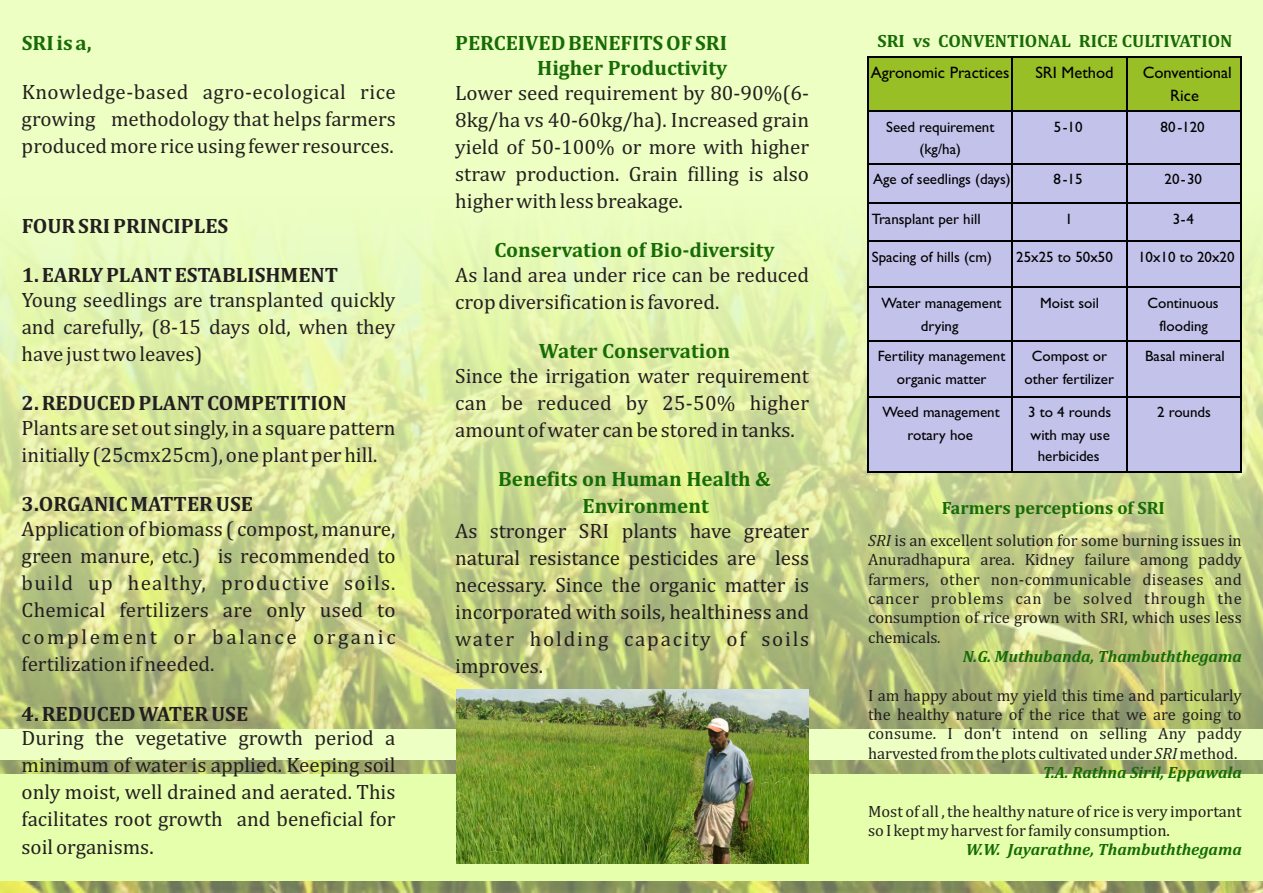
<style>
.page{position:relative;width:1263px;height:893px;background:#edffc2}
.page>*{position:absolute;margin:0;border:0;box-sizing:border-box;transform-origin:0 0}
.t1{font:21px/27.2px "Cambria";color:#231f20;text-align:justify}
.t2{font:700 21px/24.6px "Cambria";color:#176b05;text-align:right}
.t3{font:700 21px "Cambria";color:#231f20}
.t4{font:700 18px "Cambria";color:#176b05}
.t5{font:16.5px/19.4px "Cambria";color:#231f20;text-align:justify}
.t6{font:italic 700 16.5px "Cambria";color:#176b05}
.t7{font:16.5px/22.6px "Gill Sans";color:#000;text-align:center}
.t8{font:15px/22.6px "Gill Sans";color:#000;text-align:center}
.s1{font-style:italic}
</style>
<div class="page">
<img style="left:0;top:249px;width:1263px;height:644px">
<div style="left:0;top:774px;width:1263px;height:107px;background:#e6ffad"></div>
<div style="left:0;top:729px;width:1263px;height:31px;background:#edffc2"></div>
<div style="left:867px;top:56px;width:144px;height:54px;background:#99bf26"></div>
<div style="left:1011px;top:56px;width:115px;height:54px;background:#99bf26"></div>
<div style="left:1126px;top:56px;width:115px;height:54px;background:#99bf26"></div>
<div style="left:867px;top:110px;width:144px;height:54px;background:#c2c2eb"></div>
<div style="left:1011px;top:110px;width:115px;height:54px;background:#c2c2eb"></div>
<div style="left:1126px;top:110px;width:115px;height:54px;background:#c2c2eb"></div>
<div style="left:867px;top:164px;width:144px;height:38px;background:#c2c2eb"></div>
<div style="left:1011px;top:164px;width:115px;height:38px;background:#c2c2eb"></div>
<div style="left:1126px;top:164px;width:115px;height:38px;background:#c2c2eb"></div>
<div style="left:867px;top:202px;width:144px;height:38px;background:#c2c2eb"></div>
<div style="left:1011px;top:202px;width:115px;height:38px;background:#c2c2eb"></div>
<div style="left:1126px;top:202px;width:115px;height:38px;background:#c2c2eb"></div>
<div style="left:867px;top:240px;width:144px;height:47px;background:#c2c2eb"></div>
<div style="left:1011px;top:240px;width:115px;height:47px;background:#c2c2eb"></div>
<div style="left:1126px;top:240px;width:115px;height:47px;background:#c2c2eb"></div>
<div style="left:867px;top:287px;width:144px;height:54px;background:#c2c2eb"></div>
<div style="left:1011px;top:287px;width:115px;height:54px;background:#c2c2eb"></div>
<div style="left:1126px;top:287px;width:115px;height:54px;background:#c2c2eb"></div>
<div style="left:867px;top:341px;width:144px;height:56px;background:#c2c2eb"></div>
<div style="left:1011px;top:341px;width:115px;height:56px;background:#c2c2eb"></div>
<div style="left:1126px;top:341px;width:115px;height:56px;background:#c2c2eb"></div>
<div style="left:867px;top:397px;width:144px;height:75px;background:#c2c2eb"></div>
<div style="left:1011px;top:397px;width:115px;height:75px;background:#c2c2eb"></div>
<div style="left:1126px;top:397px;width:115px;height:75px;background:#c2c2eb"></div>
<hr style="left:1011px;top:57px;width:2px;height:416px;background:#000">
<hr style="left:1126px;top:57px;width:1px;height:416px;background:#000">
<hr style="left:867px;top:110px;width:374px;height:1px;background:#000">
<hr style="left:867px;top:164px;width:374px;height:1px;background:#000">
<hr style="left:867px;top:202px;width:374px;height:1px;background:#000">
<hr style="left:867px;top:240px;width:374px;height:1px;background:#000">
<hr style="left:867px;top:287px;width:374px;height:1px;background:#000">
<hr style="left:867px;top:341px;width:374px;height:1px;background:#000">
<hr style="left:867px;top:397px;width:374px;height:1px;background:#000">
<hr style="left:867px;top:57px;width:1px;height:416px;background:#000">
<hr style="left:1241px;top:57px;width:1px;height:416px;background:#000">
<hr style="left:867px;top:56px;width:375px;height:2px;background:#000">
<hr style="left:867px;top:472px;width:375px;height:1px;background:#000">
<img style="left:456px;top:689px;width:353px;height:175px">
<p class="t2" style="left:22px;top:32px;width:71px">SRI is a,</p>
<p class="t1" style="left:22px;top:80px;width:376px">Knowledge-based agro-ecological rice growing methodology that helps farmers produced more rice using fewer resources.</p>
<p class="t3" style="left:22px;top:217px;width:208px">FOUR SRI PRINCIPLES</p>
<p class="t3" style="left:22px;top:266px;width:318px">1. EARLY PLANT ESTABLISHMENT</p>
<p class="t1" style="left:22px;top:287px;width:375px">Young seedlings are transplanted quickly and carefully, (8-15 days old, when they have just two leaves)</p>
<p class="t3" style="left:22px;top:394px;width:326px">2. REDUCED PLANT COMPETITION</p>
<p class="t1" style="left:22px;top:416px;width:375px">Plants are set out singly, in a square pattern initially (25cmx25cm), one plant per hill.</p>
<p class="t3" style="left:22px;top:495px;width:233px">3.ORGANIC MATTER USE</p>
<p class="t1" style="left:22px;top:516px;width:375px">Application of biomass ( compost, manure, green manure, etc.) is recommended to build up healthy, productive soils.<br>Chemical fertilizers are only used to complement or balance organic fertilization if needed.</p>
<p class="t3" style="left:22px;top:704px;width:228px">4. REDUCED WATER USE</p>
<p class="t1" style="left:22px;top:726px;width:375px">During the vegetative growth period a minimum of water is applied. Keeping soil only moist, well drained and aerated. This facilitates root growth and beneficial for soil organisms.</p>
<p class="t2" style="left:455px;top:32px;width:273px">PERCEIVED BENEFITS OF SRI<br>Higher Productivity</p>
<p class="t1" style="left:455px;top:80px;width:355px">Lower seed requirement by 80-90%(6- 8kg/ha vs 40-60kg/ha). Increased grain yield of 50-100% or more with higher straw production. Grain filling is also higher with less breakage.</p>
<p class="t2" style="left:494px;top:239px;width:282px">Conservation of Bio-diversity</p>
<p class="t1" style="left:455px;top:262px;width:355px">As land area under rice can be reduced crop diversification is favored.</p>
<p class="t2" style="left:539px;top:340px;width:193px">Water Conservation</p>
<p class="t1" style="left:455px;top:363px;width:355px">Since the irrigation water requirement can be reduced by 25-50% higher amount of water can be stored in tanks.</p>
<p class="t2" style="left:583px;top:467px;width:190px;line-height:27.2px;text-align:left;text-indent:-84px">Benefits on Human Health &amp;<br>Environment</p>
<p class="t1" style="left:455px;top:518px;width:355px">As stronger SRI plants have greater natural resistance pesticides are less necessary. Since the organic matter is incorporated with soils, healthiness and water holding capacity of soils improves.</p>
<p class="t4" style="left:877px;top:33px;width:356px">SRI vs CONVENTIONAL RICE CULTIVATION</p>
<p class="t7" style="left:871px;top:63px;width:140px">Agronomic Practices</p>
<p class="t7" style="left:1035px;top:63px;width:80px">SRI Method</p>
<p class="t7" style="left:1143px;top:63px;width:90px">Conventional<br>Rice</p>
<p class="t8" style="left:886px;top:117px;width:110px">Seed requirement (kg/ha)</p>
<p class="t8" style="left:1054px;top:117px;width:30px">5-10</p>
<p class="t8" style="left:1160px;top:117px;width:46px">80-120</p>
<p class="t8" style="left:873px;top:169px;width:139px">Age of seedlings (days)</p>
<p class="t8" style="left:1053px;top:169px;width:31px">8-15</p>
<p class="t8" style="left:1164px;top:169px;width:39px">20-30</p>
<p class="t8" style="left:872px;top:209px;width:110px">Transplant per hill</p>
<p class="t8" style="left:1065px;top:209px;width:9px">1</p>
<p class="t8" style="left:1173px;top:209px;width:23px">3-4</p>
<p class="t8" style="left:872px;top:247px;width:122px">Spacing of hills (cm)</p>
<p class="t8" style="left:1016px;top:247px;width:98px">25x25 to 50x50</p>
<p class="t8" style="left:1138px;top:247px;width:98px">10x10 to 20x20</p>
<p class="t8" style="left:881px;top:294px;width:122px">Water management drying</p>
<p class="t8" style="left:1040px;top:294px;width:60px">Moist soil</p>
<p class="t8" style="left:1147px;top:294px;width:73px">Continuous flooding</p>
<p class="t8" style="left:878px;top:346px;width:129px">Fertility management organic matter</p>
<p class="t8" style="left:1024px;top:346px;width:91px">Compost or other fertilizer</p>
<p class="t8" style="left:1145px;top:346px;width:81px">Basal mineral</p>
<p class="t8" style="left:882px;top:402px;width:119px">Weed management rotary hoe</p>
<p class="t8" style="left:1028px;top:402px;width:85px;line-height:22px">3 to 4 rounds with may use herbicides</p>
<p class="t8" style="left:1157px;top:402px;width:55px">2 rounds</p>
<p class="t4" style="left:942px;top:500px;width:225px">Farmers perceptions of SRI</p>
<p class="t5" style="left:868px;top:532px;width:375px"><span class="s1">SRI</span> is an excellent solution for some burning issues in Anuradhapura area. Kidney failure among paddy farmers, other non-communicable diseases and cancer problems can be solved through the consumption of rice grown with SRI, which uses less chemicals<span class="s1">.</span></p>
<p class="t6" style="left:963px;top:649px;width:280px">N.G. Muthubanda, Thambuththegama</p>
<p class="t5" style="left:868px;top:686px;width:375px">I am happy about my yield this time and particularly the healthy nature of the rice that we are going to consume. I don't intend on selling Any paddy harvested from the plots cultivated under <span class="s1">SRI</span> method.</p>
<p class="t6" style="left:1043px;top:765px;width:200px">T.A. Rathna Siril, Eppawala</p>
<p class="t5" style="left:868px;top:802px;width:375px">Most of all , the healthy nature of rice is very important so I kept my harvest for family consumption.</p>
<p class="t6" style="left:966px;top:842px;width:277px">W.W. Jayarathne, Thambuththegama</p>
</div>
